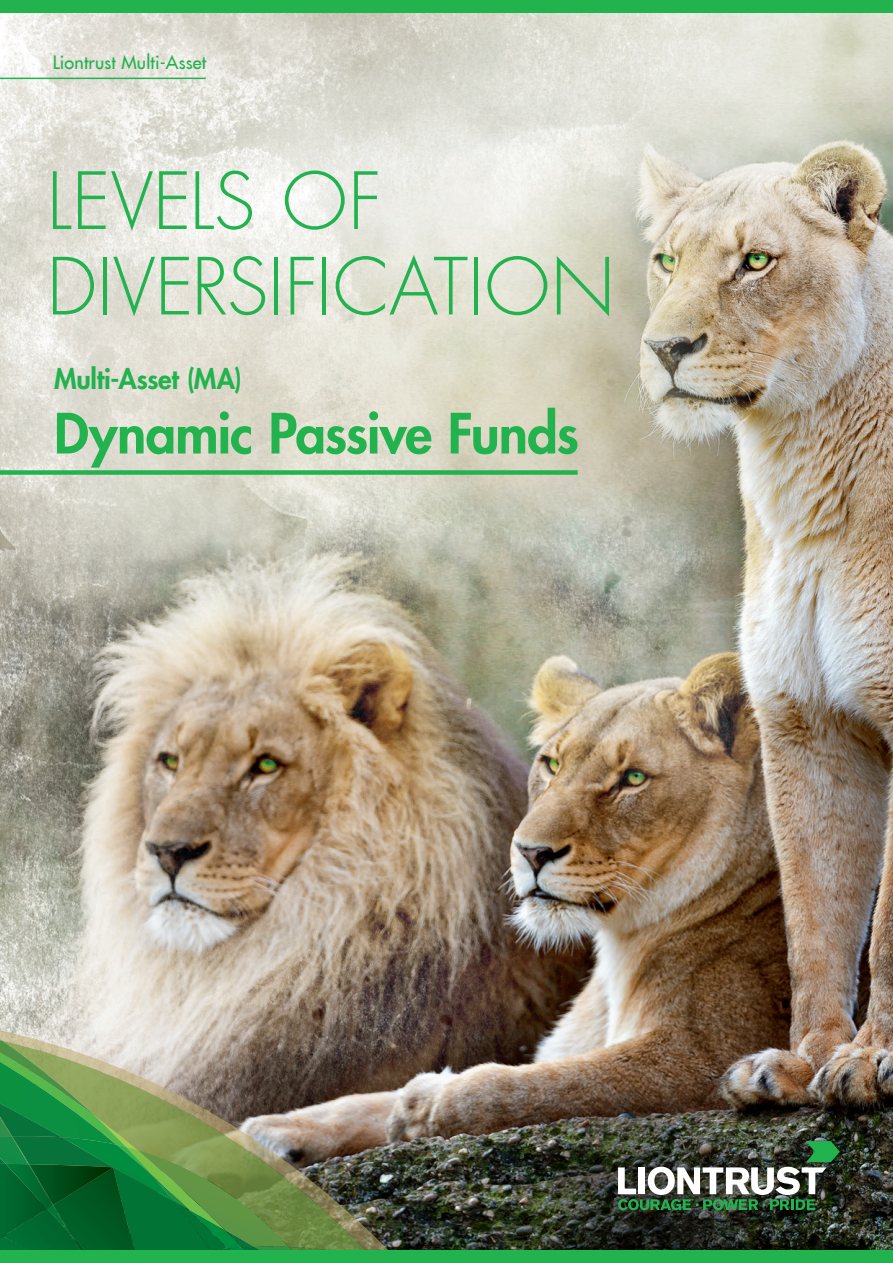
<style>
.page{position:relative;width:893px;height:1263px;background:#fff}
.page>*{position:absolute;margin:0;border:0;box-sizing:border-box;transform-origin:0 0}
.t1{font:300 76.5px/85.5px "Futura LT";letter-spacing:-.005em;color:#22b24e}
.t2{font:800 54px "Futura LT";letter-spacing:-.02em;color:#22b24e}
.t3{font:800 27px "Futura LT";letter-spacing:-.005em;color:#22b24e}
.t4{font:18px "Futura LT";letter-spacing:.01em;color:#22b24e}
</style>
<div class="page">
<img style="left:0;top:13px;width:893px;height:1237px">
<img style="left:0;top:1028px;width:407px;height:222px">
<img style="left:2px;top:1041px;width:372px;height:209px">
<img style="left:302px;top:1247px;width:76px;height:3px">
<img style="left:137px;top:1150px;width:152px;height:97px">
<img style="left:254px;top:1247px;width:48px;height:3px">
<img style="left:226px;top:1231px;width:28px;height:16px">
<img style="left:0;top:1040px;width:95px;height:76px">
<div style="left:0;top:0;width:893px;height:13px;background:#22b24e"></div>
<hr style="left:0;top:78px;width:206px;height:1px;background:#22b24e">
<img style="left:510px;top:1089px;width:267px;height:161px">
<img style="left:618px;top:1141px;width:222px;height:69px">
<div style="left:0;top:470px;width:578px;height:5px;background:#22b24e"></div>
<div style="left:0;top:1250px;width:893px;height:13px;background:#22b24e"></div>
<p class="t4" style="left:53px;top:50px;width:155px">Liontrust Multi-Asset</p>
<p class="t1" style="left:47px;top:161px;width:570px">LEVELS OF<br>DIVERSIFICATION</p>
<p class="t3" style="left:54px;top:361px;width:190px">Multi-Asset (MA)</p>
<p class="t2" style="left:54px;top:397px;width:526px">Dynamic Passive Funds</p>
</div>
